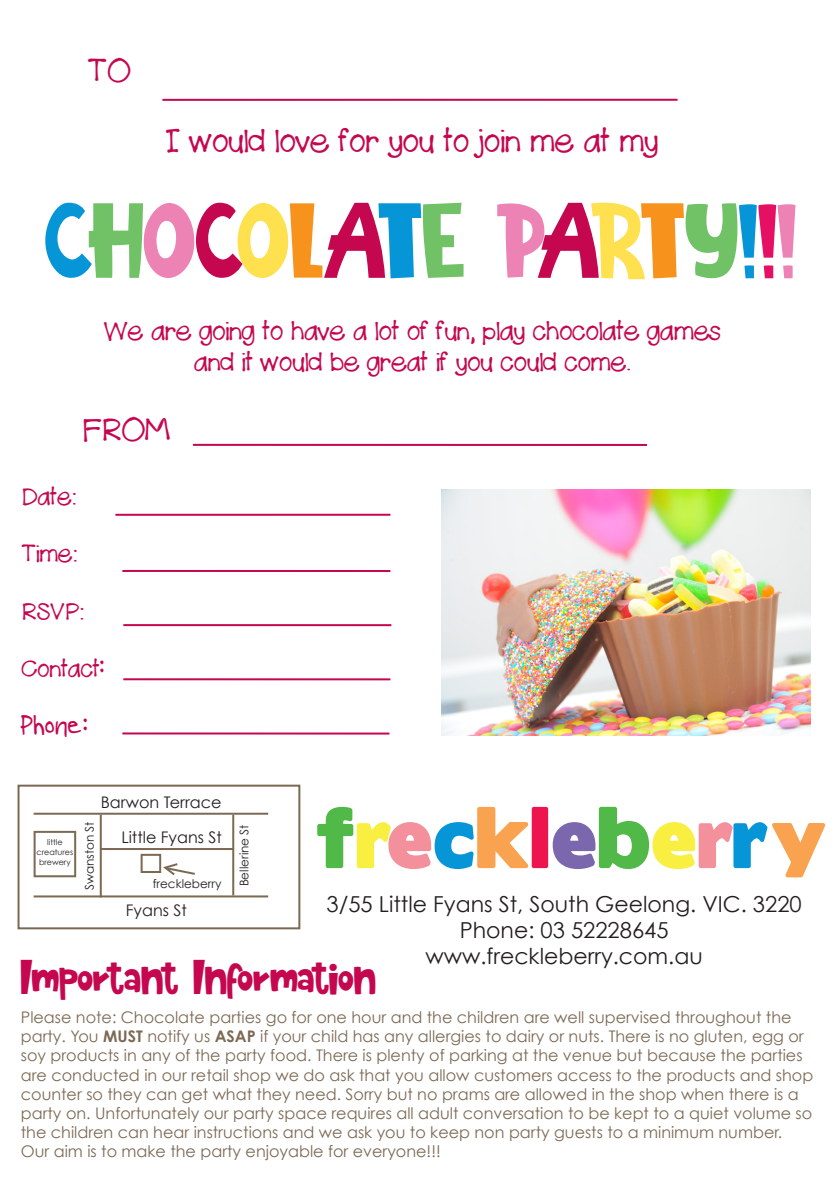
<style>
.page{position:relative;width:840px;height:1191px;background:#fff}
.page>*{position:absolute;margin:0;border:0;box-sizing:border-box;transform-origin:0 0}
.t1{font:92px "Francy Full";letter-spacing:-.03em;color:#0696d7}
.t2{font:78px "Boris Black Bloxx";color:#51b948}
.t3{font:42px "Francy Full";color:#c50750}
.t4{font:32px "Hello Kennedy";color:#c50750}
.t5{font:26px "Hello Kennedy";color:#c50750}
.t6{font:24px "Hello Kennedy";color:#c50750}
.t7{font:24px "DJB Poppyseed";color:#c50750}
.t8{font:22px "Century Gothic";color:#231f20}
.t9{font:16px/19.2px "Century Gothic";color:#7c6954}
.t10{font:16px "Century Gothic";color:#231f20}
.t11{font:12px "Century Gothic";color:#231f20}
.t12{font:8px "Century Gothic";color:#231f20}
.s1{color:#71c167}
.s2{color:#ed83b4}
.s3{color:#c50750}
.s4{color:#ffe04e}
.s5{color:#f7931d}
.s6{color:#e50f63}
.s7{font-family:"DJB Poppyseed"}
.s8{color:#f8ef40}
.s9{color:#f48f9c}
.s10{color:#0696d7}
.s11{color:#f9a350}
.s12{color:#ed154e}
.s13{color:#7a67ae}
.s14{font-weight:700}
</style>
<div class="page">
<hr style="left:162px;top:99px;width:515px;height:2px;background:#c50750">
<hr style="left:193px;top:444px;width:453px;height:2px;background:#c50750">
<hr style="left:115px;top:514px;width:275px;height:2px;background:#c50750">
<hr style="left:122px;top:570px;width:268px;height:2px;background:#c50750">
<hr style="left:123px;top:624px;width:268px;height:2px;background:#c50750">
<hr style="left:123px;top:678px;width:267px;height:2px;background:#c50750">
<img style="left:441px;top:490px;width:369px;height:245px">
<hr style="left:122px;top:732px;width:267px;height:2px;background:#c50750">
<hr style="left:34px;top:812px;width:234px;height:2px;background:#7c6954">
<hr style="left:34px;top:895px;width:234px;height:2px;background:#7c6954">
<hr style="left:100px;top:814px;width:2px;height:83px;background:#7c6954">
<hr style="left:232px;top:814px;width:2px;height:81px;background:#7c6954">
<div style="left:34px;top:831px;width:42px;height:46px;border:2px solid #7c6954"></div>
<hr style="left:101px;top:848px;width:132px;height:2px;background:#7c6954">
<div style="left:18px;top:784px;width:282px;height:145px;border:2px solid #7c6954"></div>
<div style="left:140px;top:854px;width:21px;height:19px;border:2px solid #7c6954"></div>
<svg style="left:161px;top:861px;width:34px;height:15px"></svg>
<p class="t4" style="left:87px;top:53px;width:45px">TO</p>
<p class="t4" style="left:166px;top:123px;width:492px">I would love for you to join me at my</p>
<p class="t1" style="left:45px;top:193px;width:752px">C<span class="s1">H</span><span class="s2">O</span><span class="s3">C</span><span class="s4">O</span><span class="s5">L</span><span class="s3">A</span>T<span class="s1">E</span> <span class="s2">P</span><span class="s3">A</span><span class="s4">R</span><span class="s5">T</span><span class="s1">Y</span>!<span class="s6">!</span><span class="s2">!</span></p>
<p class="t5" style="left:103px;top:316px;width:617px">We are going to have a lot of fun, play chocolate games</p>
<p class="t5" style="left:193px;top:347px;width:438px">and it would be great if you could come.</p>
<p class="t4" style="left:81px;top:412px;width:90px">FROM</p>
<p class="t6" style="left:21px;top:483px;width:56px">Date:</p>
<p class="t6" style="left:21px;top:540px;width:57px">Time:</p>
<p class="t6" style="left:21px;top:598px;width:63px">RSVP:</p>
<p class="t6" style="left:21px;top:656px;width:86px">Contact<span class="s7">:</span></p>
<p class="t7" style="left:21px;top:712px;width:69px">Phone:</p>
<p class="t12" style="left:47px;top:837px;width:17px">little</p>
<p class="t12" style="left:37px;top:847px;width:38px">creatures</p>
<p class="t12" style="left:39px;top:857px;width:33px">brewery</p>
<p class="t11" style="left:82px;top:890px;width:70px;rotate:-90deg">Swanston St</p>
<p class="t10" style="left:101px;top:792px;width:122px">Barwon Terrace</p>
<p class="t10" style="left:121px;top:827px;width:102px">Little Fyans St</p>
<p class="t11" style="left:237px;top:886px;width:63px;rotate:-90deg">Bellerine St</p>
<p class="t11" style="left:153px;top:876px;width:70px">freckleberry</p>
<p class="t2" style="left:315px;top:778px;width:511px">f<span class="s8">r</span><span class="s9">e</span><span class="s10">c</span><span class="s11">k</span><span class="s12">l</span><span class="s13">e</span>b<span class="s8">e</span><span class="s9">r</span><span class="s10">r</span><span class="s11">y</span></p>
<p class="t8" style="left:326px;top:890px;width:476px">3/55 Little Fyans St, South Geelong. VIC. 3220</p>
<p class="t8" style="left:459px;top:916px;width:210px">Phone: 03 52228645</p>
<p class="t8" style="left:425px;top:943px;width:278px">www.freckleberry.com.au</p>
<p class="t10" style="left:126px;top:900px;width:63px">Fyans St</p>
<p class="t3" style="left:21px;top:954px;width:356px">Important Information</p>
<p class="t9" style="left:21px;top:1007px;width:793px">Please note: Chocolate parties go for one hour and the children are well supervised throughout the party. You <span class="s14">MUST</span> notify us <span class="s14">ASAP</span> if your child has any allergies to dairy or nuts. There is no gluten, egg or soy products in any of the party food. There is plenty of parking at the venue but because the parties are conducted in our retail shop we do ask that you allow customers access to the products and shop counter so they can get what they need. Sorry but no prams are allowed in the shop when there is a party on. Unfortunately our party space requires all adult conversation to be kept to a quiet volume so the children can hear instructions and we ask you to keep non party guests to a minimum number.</p>
<p class="t9" style="left:21px;top:1141px;width:421px">Our aim is to make the party enjoyable for everyone!!!</p>
</div>
